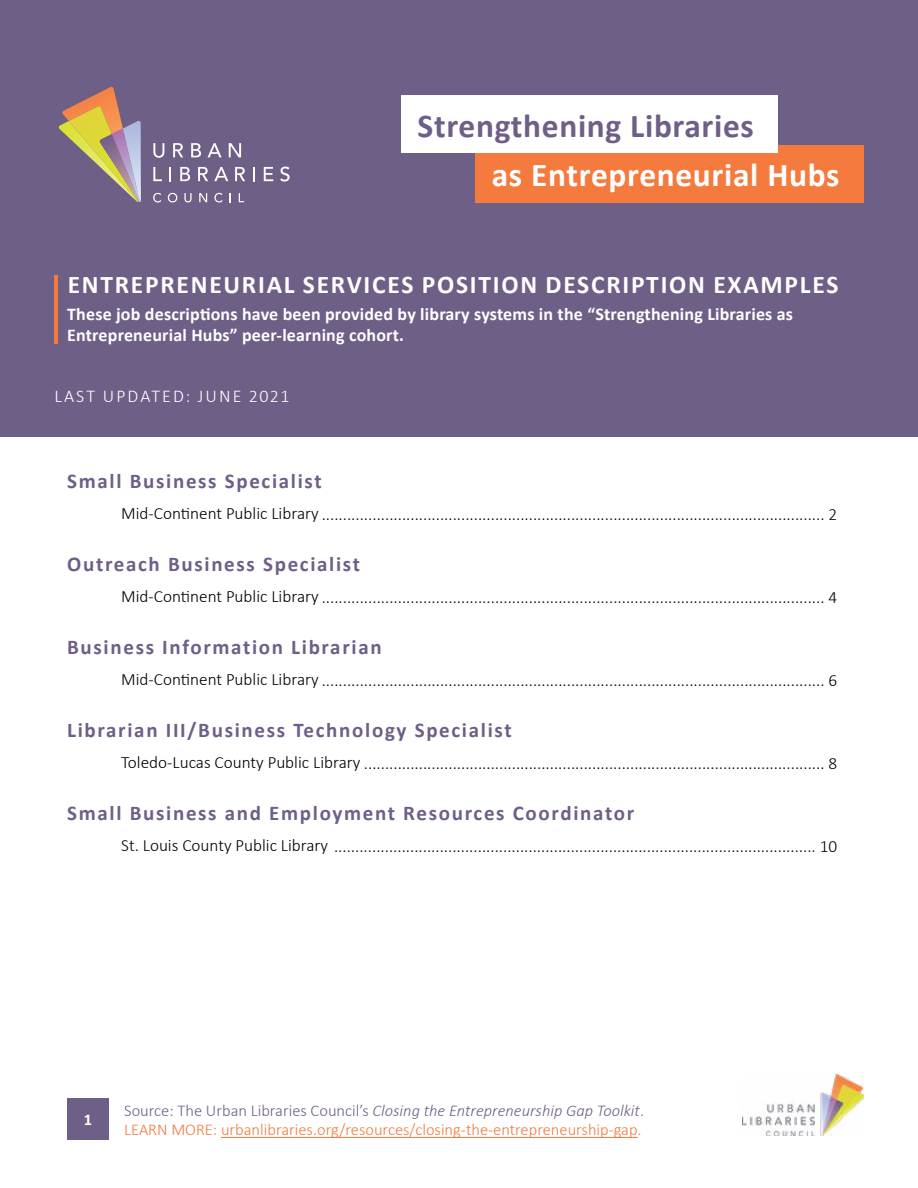
<style>
.page{position:relative;width:918px;height:1188px;background:#fff}
.page>*{position:absolute;margin:0;border:0;box-sizing:border-box;transform-origin:0 0}
.t1{font:700 33.45px "Calibri";letter-spacing:.02em;color:#6e5f87}
.t2{font:700 33.45px "Calibri";letter-spacing:.02em;color:#fff}
.t3{font:700 25.5px "Calibri";letter-spacing:.07em;color:#fff}
.t4{font:700 21px "Calibri";letter-spacing:.08em;color:#6e5f88}
.t5{font:700 18px/20.2px "Calibri";letter-spacing:.01em;color:#fff}
.t6{font:300 18px "Calibri";letter-spacing:.12em;color:#fff}
.t7{font:300 17.25px "Calibri";color:#000}
.t8{font:300 16.5px/19.8px "Calibri";color:#f47a3e}
.t9{font:700 16.5px "Calibri";color:#fff}
.s1{color:#6e5f87}
.s2{font-style:italic;color:#6e5f87}
</style>
<div class="page">
<div style="left:0;top:0;width:918px;height:436px;background:#6e5f87"></div>
<hr style="left:54px;top:276px;width:4px;height:68px;background:#f47a3e">
<div style="left:476px;top:145px;width:388px;height:57px;background:#f47a3e"></div>
<div style="left:401px;top:95px;width:377px;height:58px;background:#fff"></div>
<svg style="left:153px;top:143px;width:11px;height:15px"></svg>
<svg style="left:173px;top:143px;width:10px;height:14px"></svg>
<svg style="left:191px;top:143px;width:10px;height:14px"></svg>
<svg style="left:207px;top:143px;width:15px;height:14px"></svg>
<svg style="left:229px;top:143px;width:12px;height:14px"></svg>
<svg style="left:58px;top:87px;width:83px;height:115px"></svg>
<svg style="left:153px;top:193px;width:8px;height:9px"></svg>
<svg style="left:168px;top:193px;width:9px;height:9px"></svg>
<svg style="left:184px;top:193px;width:8px;height:9px"></svg>
<svg style="left:199px;top:193px;width:8px;height:9px"></svg>
<svg style="left:214px;top:193px;width:9px;height:9px"></svg>
<svg style="left:239px;top:193px;width:5px;height:9px"></svg>
<svg style="left:153px;top:167px;width:9px;height:14px"></svg>
<svg style="left:169px;top:167px;width:2px;height:14px"></svg>
<svg style="left:180px;top:167px;width:10px;height:14px"></svg>
<svg style="left:198px;top:167px;width:10px;height:14px"></svg>
<svg style="left:214px;top:167px;width:14px;height:14px"></svg>
<svg style="left:235px;top:167px;width:10px;height:14px"></svg>
<svg style="left:253px;top:167px;width:2px;height:14px"></svg>
<svg style="left:264px;top:167px;width:9px;height:14px"></svg>
<svg style="left:280px;top:167px;width:10px;height:15px"></svg>
<hr style="left:221px;top:1137px;width:417px;height:1px;background:#f47a3e">
<img style="left:743px;top:1074px;width:121px;height:61px">
<div style="left:67px;top:1098px;width:42px;height:42px;background:#6e5f87"></div>
<h1 class="t1" style="left:418px;top:102px;width:338px">Strengthening Libraries</h1>
<h1 class="t2" style="left:492px;top:151px;width:349px">as Entrepreneurial Hubs</h1>
<h2 class="t3" style="left:68px;top:266px;width:772px">ENTREPRENEURIAL SERVICES POSITION DESCRIPTION EXAMPLES</h2>
<p class="t5" style="left:67px;top:304px;width:727px">These job descriptions have been provided by library systems in the “Strengthening Libraries as<br>Entrepreneurial Hubs” peer-learning cohort.</p>
<p class="t6" style="left:54px;top:385px;width:237px">LAST UPDATED: JUNE 2021</p>
<p class="t4" style="left:67px;top:466px;width:256px">Small Business Specialist</p>
<p class="t7" style="left:121px;top:503px;width:718px">Mid-Continent Public Library ....................................................................................................................... 2</p>
<p class="t4" style="left:67px;top:549px;width:294px">Outreach Business Specialist</p>
<p class="t7" style="left:121px;top:586px;width:718px">Mid-Continent Public Library ....................................................................................................................... 4</p>
<p class="t4" style="left:67px;top:632px;width:316px">Business Information Librarian</p>
<p class="t7" style="left:121px;top:669px;width:718px">Mid-Continent Public Library ....................................................................................................................... 6</p>
<p class="t4" style="left:67px;top:715px;width:446px">Librarian III/Business Technology Specialist</p>
<p class="t7" style="left:121px;top:752px;width:718px">Toledo-Lucas County Public Library ............................................................................................................. 8</p>
<p class="t4" style="left:67px;top:798px;width:568px">Small Business and Employment Resources Coordinator</p>
<p class="t7" style="left:121px;top:835px;width:718px">St. Louis County Public Library .................................................................................................................. 10</p>
<p class="t9" style="left:84px;top:1108px;width:10px">1</p>
<p class="t8" style="left:124px;top:1100px;width:521px"><span class="s1">Source: The Urban Libraries Council’s</span> <span class="s2">Closing the Entrepreneurship Gap Toolkit</span><span class="s1">.<br></span>LEARN MORE: urbanlibraries.org/resources/closing-the-entrepreneurship-gap.</p>
</div>
